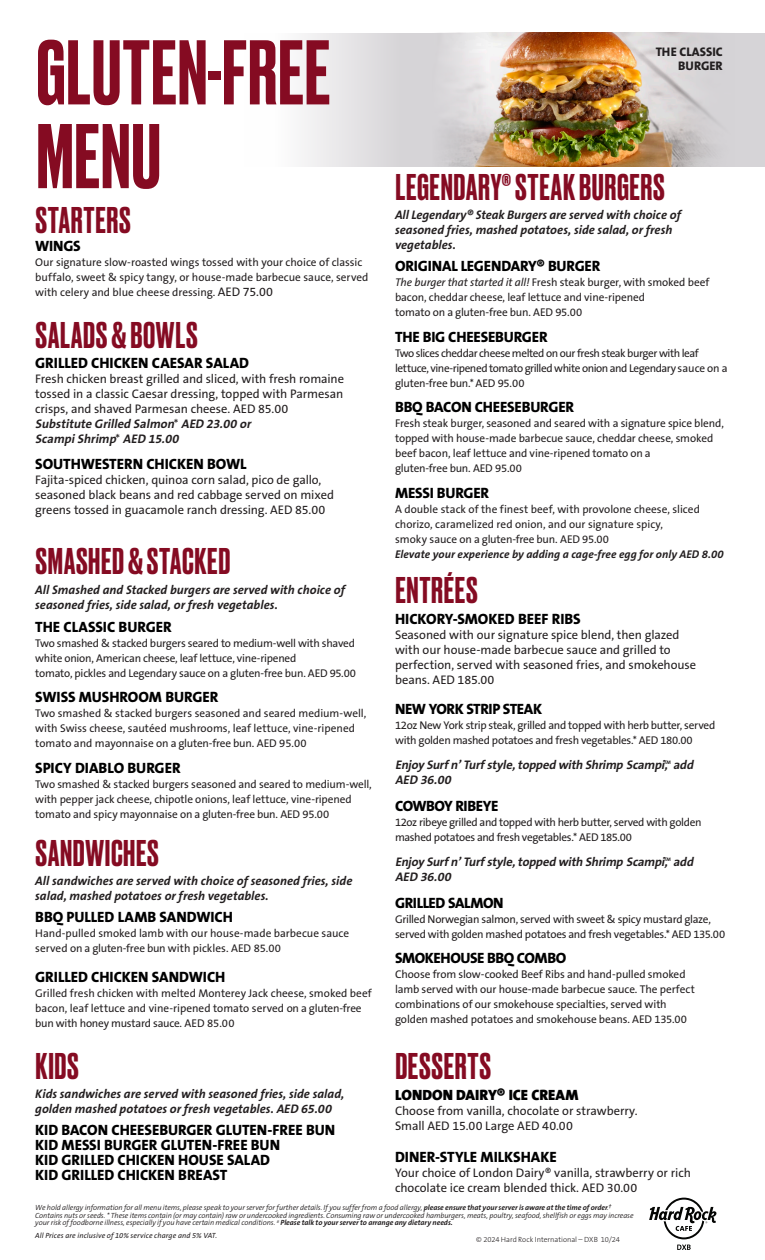
<style>
.page{position:relative;width:765px;height:1260px;background:#fff}
.page>*{position:absolute;margin:0;border:0;box-sizing:border-box;transform-origin:0 0}
.t1{font:500 86.25px/83.8px "Druk";letter-spacing:.01em;color:#850b22}
.t2{font:500 35px "Druk";letter-spacing:.02em;color:#850b22}
.t3{font:800 15px/15px "The Sans B8";letter-spacing:-.01em;color:#000001}
.t4{font:800 15px "The Sans B8";letter-spacing:-.03em;color:#000001}
.t5{font:15px "The Sans Black Caps";color:#000001}
.t6{font:12.5px/15px "The Sans B5 Plain";letter-spacing:-.005em;color:#231f20}
.t7{font:italic 700 12.5px/15px "The Sans B7";letter-spacing:.005em;color:#231f20}
.t8{font:italic 700 12.5px/15px "The Sans B7";letter-spacing:-.015em;color:#231f20}
.t9{font:800 12.5px/13.8px "The Sans B8";color:#231f20;text-align:right}
.t10{font:11.25px/15px "The Sans B5 Plain";letter-spacing:-.01em;color:#231f20}
.t11{font:11.25px/15px "The Sans B5 Plain";letter-spacing:-.04em;color:#231f20}
.t12{font:11.25px/15px "The Sans B5 Plain";letter-spacing:-.03em;color:#231f20}
.t13{font:italic 700 11.25px "The Sans B7";letter-spacing:.005em;color:#231f20}
.t14{font:italic 300 7.5px/7.5px "The Sans B4";letter-spacing:-.01em;color:#231f20}
.t15{font:italic 7.5px "The Sans B5 Plain";letter-spacing:.015em;color:#231f20}
.t16{font:300 7.5px "The Sans B3";letter-spacing:-.005em;color:#231f20}
.t17{font:italic 700 5.12px "The Sans B7";color:#231f20}
.s1{font-style:italic}
.s2{font-size:12.5px}
.s3{font-family:"The Sans B5 Plain";font-weight:400;font-style:normal}
.s4{font-family:"The Sans B7";font-weight:700}
</style>
<div class="page">
<svg style="left:649px;top:1198px;width:67px;height:52px"></svg>
<svg style="left:302px;top:33px;width:463px;height:134px;background:#e2e0e3"></svg>
<img style="left:401px;top:33px;width:337px;height:134px">
<h1 class="t1" style="left:36px;top:26px;width:295px">GLUTEN-FREE<br>MENU</h1>
<p class="t9" style="left:656px;top:46px;width:69px">THE CLASSIC<br>BURGER</p>
<h2 class="t2" style="left:395px;top:163px;width:271px">LEGENDARY® STEAK BURGERS</h2>
<p class="t7" style="left:395px;top:208px;width:287px">All Legendary® Steak Burgers are served with choice of seasoned fries, mashed potatoes, side salad, or fresh vegetables.</p>
<h3 class="t3" style="left:395px;top:259px;width:207px">ORIGINAL LEGENDARY® BURGER</h3>
<p class="t10" style="left:395px;top:275px;width:316px"><span class="s1">The burger that started it all!</span> Fresh steak burger, with smoked beef bacon, cheddar cheese, leaf lettuce and vine-ripened<br>tomato on a gluten-free bun. AED 95.00</p>
<h3 class="t3" style="left:395px;top:329px;width:154px">THE BIG CHEESEBURGER</h3>
<p class="t11" style="left:395px;top:346px;width:334px">Two slices cheddar cheese melted on our fresh steak burger with leaf lettuce, vine-ripened tomato grilled white onion and Legendary sauce on a gluten-free bun.* AED 95.00</p>
<h3 class="t3" style="left:395px;top:400px;width:181px">BBQ BACON CHEESEBURGER</h3>
<p class="t10" style="left:395px;top:416px;width:330px">Fresh steak burger, seasoned and seared with a signature spice blend, topped with house-made barbecue sauce, cheddar cheese, smoked beef bacon, leaf lettuce and vine-ripened tomato on a<br>gluten-free bun. AED 95.00</p>
<h3 class="t3" style="left:395px;top:486px;width:96px">MESSI BURGER</h3>
<p class="t10" style="left:395px;top:502px;width:306px">A double stack of the finest beef, with provolone cheese, sliced chorizo, caramelized red onion, and our signature spicy,<br>smoky sauce on a gluten-free bun. AED 95.00</p>
<p class="t13" style="left:395px;top:548px;width:330px">Elevate your experience by adding a cage-free egg for only AED 8.00</p>
<h2 class="t2" style="left:395px;top:566px;width:84px">ENTRÉES</h2>
<h3 class="t3" style="left:395px;top:612px;width:187px">HICKORY-SMOKED BEEF RIBS</h3>
<p class="t6" style="left:395px;top:628px;width:303px">Seasoned with our signature spice blend, then glazed with our house-made barbecue sauce and grilled to perfection, served with seasoned fries, and smokehouse beans. AED 185.00</p>
<h3 class="t4" style="left:395px;top:701px;width:149px">NEW YORK STRIP STEAK</h3>
<p class="t10" style="left:395px;top:718px;width:322px">12oz New York strip steak, grilled and topped with herb butter, served with golden mashed potatoes and fresh vegetables.* AED 180.00</p>
<p class="t8" style="left:395px;top:758px;width:302px">Enjoy Surf n’ Turf style, topped with Shrimp Scampi, add</p>
<h2 class="t2" style="left:36px;top:196px;width:97px">STARTERS</h2>
<h3 class="t3" style="left:35px;top:239px;width:47px">WINGS</h3>
<p class="t10" style="left:35px;top:255px;width:335px">Our signature slow-roasted wings tossed with your choice of classic buffalo, sweet &amp; spicy tangy, or house-made barbecue sauce, served with celery and blue cheese dressing. <span class="s2">AED 75.00</span></p>
<h2 class="t2" style="left:36px;top:311px;width:164px">SALADS &amp; BOWLS</h2>
<h3 class="t3" style="left:35px;top:356px;width:215px">GRILLED CHICKEN CAESAR SALAD</h3>
<p class="t6" style="left:35px;top:372px;width:310px;text-align:justify">Fresh chicken breast grilled and sliced, with fresh romaine tossed in a classic Caesar dressing, topped with Parmesan crisps, and shaved Parmesan cheese. AED 85.00</p>
<p class="t8" style="left:35px;top:417px;width:220px">Substitute Grilled Salmon<span class="s3">*</span> AED 23.00 or<br>ScampiShrimp<span class="s3">*</span> AED 15.00</p>
<h3 class="t3" style="left:35px;top:457px;width:213px">SOUTHWESTERN CHICKEN BOWL</h3>
<p class="t6" style="left:35px;top:473px;width:300px">Fajita-spiced chicken, quinoa corn salad, pico de gallo, seasoned black beans and red cabbage served on mixed greens tossed in guacamole ranch dressing. AED 85.00</p>
<h2 class="t2" style="left:36px;top:538px;width:196px">SMASHED &amp; STACKED</h2>
<p class="t7" style="left:35px;top:583px;width:311px">All Smashed and Stacked burgers are served with choice of seasoned fries, side salad, or fresh vegetables.</p>
<h3 class="t3" style="left:35px;top:619px;width:138px">THE CLASSIC BURGER</h3>
<p class="t10" style="left:35px;top:636px;width:322px">Two smashed &amp; stacked burgers seared to medium-well with shaved white onion, American cheese, leaf lettuce, vine-ripened<br>tomato, pickles and Legendary sauce on a gluten-free bun. AED 95.00</p>
<h3 class="t3" style="left:35px;top:690px;width:185px">SWISS MUSHROOM BURGER</h3>
<p class="t10" style="left:35px;top:706px;width:333px">Two smashed &amp; stacked burgers seasoned and seared medium-well, with Swiss cheese, sautéed mushrooms, leaf lettuce, vine-ripened tomato and mayonnaise on a gluten-free bun. AED 95.00</p>
<h3 class="t3" style="left:35px;top:761px;width:147px">SPICY DIABLO BURGER</h3>
<p class="t10" style="left:35px;top:777px;width:338px">Two smashed &amp; stacked burgers seasoned and seared to medium-well, with pepper jack cheese, chipotle onions, leaf lettuce, vine-ripened tomato and spicy mayonnaise on a gluten-free bun. AED 95.00</p>
<h2 class="t2" style="left:36px;top:829px;width:125px">SANDWICHES</h2>
<p class="t7" style="left:35px;top:874px;width:319px">All sandwiches are served with choice of seasoned fries, side salad, mashed potatoes or fresh vegetables.</p>
<h3 class="t3" style="left:35px;top:910px;width:199px">BBQ PULLED LAMB SANDWICH</h3>
<p class="t10" style="left:35px;top:926px;width:315px">Hand-pulled smoked lamb with our house-made barbecue sauce served on a gluten-free bun with pickles. AED 85.00</p>
<h3 class="t3" style="left:35px;top:970px;width:192px">GRILLED CHICKEN SANDWICH</h3>
<p class="t10" style="left:35px;top:986px;width:338px">Grilled fresh chicken with melted Monterey Jack cheese, smoked beef bacon, leaf lettuce and vine-ripened tomato served on a gluten-free bun with honey mustard sauce. AED 85.00</p>
<h2 class="t2" style="left:36px;top:1042px;width:45px">KIDS</h2>
<p class="t7" style="left:35px;top:1086px;width:311px">Kids sandwiches are served with seasoned fries, side salad, golden mashed potatoes or fresh vegetables. AED 65.00</p>
<h3 class="t3" style="left:35px;top:1123px;width:302px">KID BACON CHEESEBURGER GLUTEN-FREE BUN KID MESSI BURGER GLUTEN-FREE BUN<br>KID GRILLED CHICKEN HOUSE SALAD<br>KID GRILLED CHICKEN BREAST</h3>
<p class="t17" style="left:664px;top:760px;width:9px">TM</p>
<p class="t8" style="left:395px;top:773px;width:60px">AED 36.00</p>
<h3 class="t4" style="left:395px;top:798px;width:105px">COWBOY RIBEYE</h3>
<p class="t12" style="left:395px;top:815px;width:308px">12oz ribeye grilled and topped with herb butter, served with golden mashed potatoes and fresh vegetables.* AED 185.00</p>
<p class="t8" style="left:395px;top:855px;width:302px">Enjoy Surf n’ Turf style, topped with Shrimp Scampi, add</p>
<p class="t17" style="left:664px;top:857px;width:9px">TM</p>
<p class="t8" style="left:395px;top:870px;width:60px">AED 36.00</p>
<h3 class="t3" style="left:395px;top:895px;width:110px">GRILLED SALMON</h3>
<p class="t10" style="left:395px;top:912px;width:332px">Grilled Norwegian salmon, served with sweet &amp; spicy mustard glaze, served with golden mashed potatoes and fresh vegetables.* AED 135.00</p>
<h3 class="t4" style="left:395px;top:950px;width:173px">SMOKEHOUSE BBQ COMBO</h3>
<p class="t10" style="left:395px;top:967px;width:301px">Choose from slow-cooked Beef Ribs and hand-pulled smoked lamb served with our house-made barbecue sauce. The perfect combinations of our smokehouse specialties, served with golden mashed potatoes and smokehouse beans. AED 135.00</p>
<h2 class="t2" style="left:395px;top:1042px;width:97px">DESSERTS</h2>
<h3 class="t5" style="left:395px;top:1086px;width:185px">LONDON DAIRY® ICE CREAM</h3>
<p class="t6" style="left:395px;top:1104px;width:244px">Choose from vanilla, chocolate or strawberry.<br>Small AED 15.00 Large AED 40.00</p>
<h3 class="t3" style="left:395px;top:1150px;width:163px">DINER-STYLE MILKSHAKE</h3>
<p class="t6" style="left:395px;top:1166px;width:297px">Your choice of London Dairy® vanilla, strawberry or rich chocolate ice cream blended thick. AED 30.00</p>
<p class="t14" style="left:35px;top:1204px;width:600px">We hold allergy information for all menu items, please speak to your server for further details. If you suffer from a food allergy, <span class="s4">please ensure that your server is aware at the time of order</span>.†<br>Contains nuts or seeds. * These items contain (or may contain) raw or undercooked ingredients. Consuming raw or undercooked hamburgers, meats, poultry, seafood, shellfish or eggs may increase your risk of foodborne illness, especially if you have certain medical conditions. <sup>#</sup> <span class="s4">Please talk to your server to arrange any dietary needs.</span></p>
<p class="t16" style="left:476px;top:1236px;width:145px">© 2024 Hard Rock International – DXB 10/24</p>
<p class="t15" style="left:35px;top:1232px;width:183px">All Prices are inclusive of 10% service charge and 5% VAT.</p>
</div>
